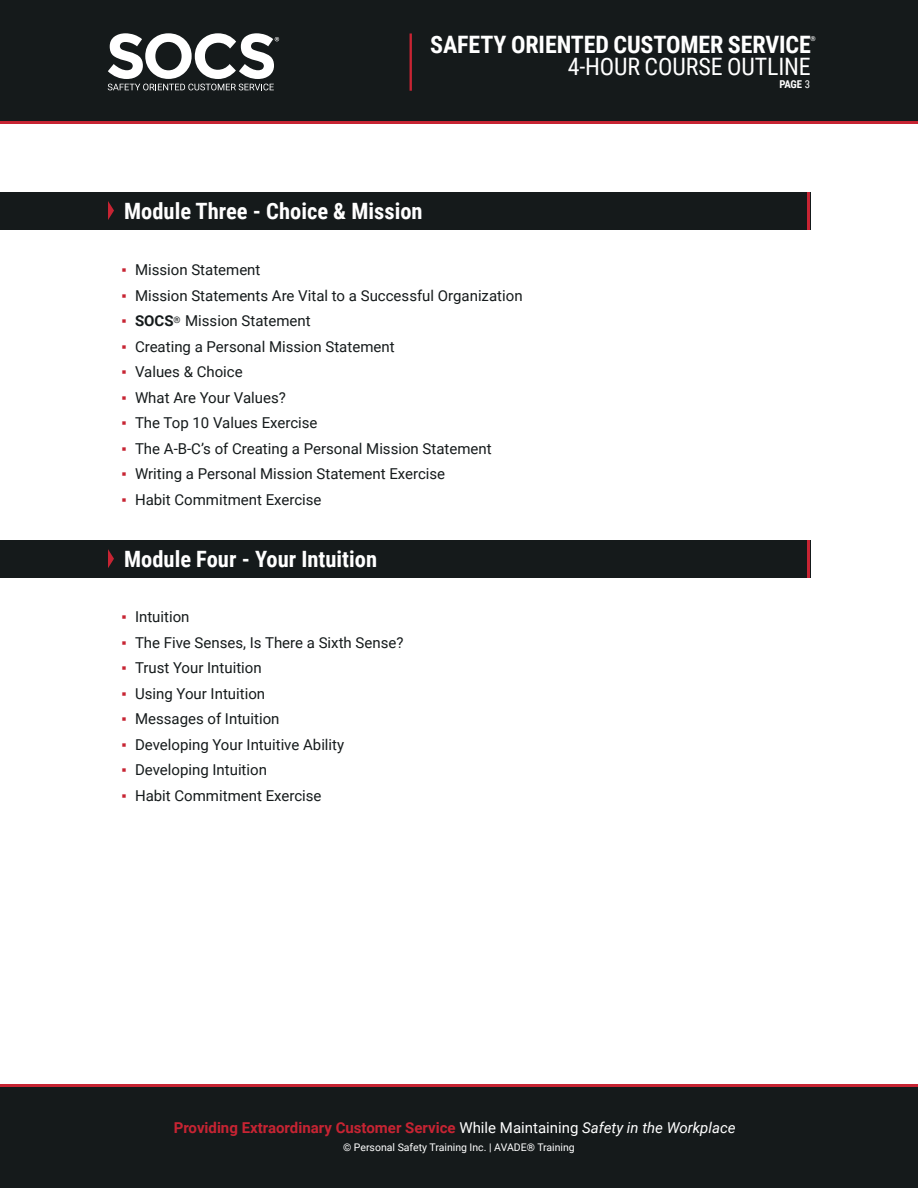
<style>
.page{position:relative;width:918px;height:1188px;background:#fff}
.page>*{position:absolute;margin:0;border:0;box-sizing:border-box;transform-origin:0 0}
.t1{font:700 24px "Roboto Condensed";letter-spacing:-.005em;color:#fff}
.t2{font:24px "Roboto Condensed";letter-spacing:-.005em;color:#fff}
.t3{font:700 22.5px "Roboto Condensed";color:#fff}
.t4{font:15px "Roboto";color:#151a1b}
.t5{font:700 15px "Roboto";color:#c72433}
.t6{font:700 10.8px "Roboto Condensed";color:#fff}
.t7{font:10.5px "Roboto";color:#fff}
.t8{font:700 6.75px "Roboto Condensed";color:#fff}
.s1{font-family:"Arial";color:#c72433}
.s2{font-weight:700}
.s3{font-weight:400}
.s4{font-weight:400;color:#fff}
.s5{font-weight:400;font-style:italic;color:#fff}
</style>
<div class="page">
<div style="left:0;top:10px;width:918px;height:114px;background:#c72433"></div>
<div style="left:0;top:0;width:918px;height:121px;background:#151a1b"></div>
<hr style="left:410px;top:33px;width:2px;height:58px;background:#c72433">
<svg style="left:108px;top:33px;width:171px;height:57px"></svg>
<div style="left:0;top:1084px;width:918px;height:62px;background:#c72433"></div>
<div style="left:0;top:1087px;width:918px;height:101px;background:#151a1b"></div>
<div style="left:0;top:192px;width:810px;height:38px;background:#151a1b"></div>
<hr style="left:808px;top:192px;width:2px;height:38px;background:#c72433">
<svg style="left:108px;top:201px;width:6px;height:19px"></svg>
<div style="left:0;top:540px;width:810px;height:37px;background:#151a1b"></div>
<svg style="left:108px;top:549px;width:6px;height:19px"></svg>
<hr style="left:808px;top:540px;width:2px;height:37px;background:#c72433">
<h1 class="t1" style="left:430px;top:27px;width:382px">SAFETY ORIENTED CUSTOMER SERVICE</h1>
<h1 class="t2" style="left:568px;top:50px;width:245px">4-HOUR COURSE OUTLINE</h1>
<p class="t8" style="left:811px;top:34px;width:7px">®</p>
<p class="t3" style="left:124px;top:195px;width:300px">Module Three - Choice &amp; Mission</p>
<p class="t4" style="left:122px;top:260px;width:141px"><span class="s1">▪</span> Mission Statement</p>
<p class="t4" style="left:122px;top:285px;width:403px"><span class="s1">▪</span> Mission Statements Are Vital to a Successful Organization</p>
<p class="t4" style="left:122px;top:311px;width:191px"><span class="s1">▪</span> <span class="s2">SOCS</span><sup>®</sup> Mission Statement</p>
<p class="t4" style="left:122px;top:336px;width:275px"><span class="s1">▪</span> Creating a Personal Mission Statement</p>
<p class="t4" style="left:122px;top:362px;width:123px"><span class="s1">▪</span> Values &amp; Choice</p>
<p class="t4" style="left:122px;top:387px;width:166px"><span class="s1">▪</span> What Are Your Values?</p>
<p class="t4" style="left:122px;top:413px;width:198px"><span class="s1">▪</span> The Top 10 Values Exercise</p>
<p class="t4" style="left:122px;top:438px;width:372px"><span class="s1">▪</span> The A-B-C’s of Creating a Personal Mission Statement</p>
<p class="t4" style="left:122px;top:464px;width:325px"><span class="s1">▪</span> Writing a Personal Mission Statement Exercise</p>
<p class="t4" style="left:122px;top:489px;width:202px"><span class="s1">▪</span> Habit Commitment Exercise</p>
<p class="t3" style="left:124px;top:543px;width:254px">Module Four - Your Intuition</p>
<p class="t4" style="left:122px;top:606px;width:70px"><span class="s1">▪</span> Intuition</p>
<p class="t4" style="left:122px;top:632px;width:283px"><span class="s1">▪</span> The Five Senses, Is There a Sixth Sense?</p>
<p class="t4" style="left:122px;top:657px;width:142px"><span class="s1">▪</span> Trust Your Intuition</p>
<p class="t4" style="left:122px;top:683px;width:145px"><span class="s1">▪</span> Using Your Intuition</p>
<p class="t4" style="left:122px;top:708px;width:160px"><span class="s1">▪</span> Messages of Intuition</p>
<p class="t4" style="left:122px;top:734px;width:224px"><span class="s1">▪</span> Developing Your Intuitive Ability</p>
<p class="t4" style="left:122px;top:759px;width:147px"><span class="s1">▪</span> Developing Intuition</p>
<p class="t4" style="left:122px;top:785px;width:202px"><span class="s1">▪</span> Habit Commitment Exercise</p>
<p class="t6" style="left:779px;top:77px;width:32px">PAGE <span class="s3">3</span></p>
<p class="t5" style="left:174px;top:1117px;width:563px">Providing Extraordinary Customer Service <span class="s4">While Maintaining</span> <span class="s5">Safety in the Workplace</span></p>
<p class="t7" style="left:343px;top:1139px;width:233px">© Personal Safety Training Inc. | AVADE® Training</p>
</div>
